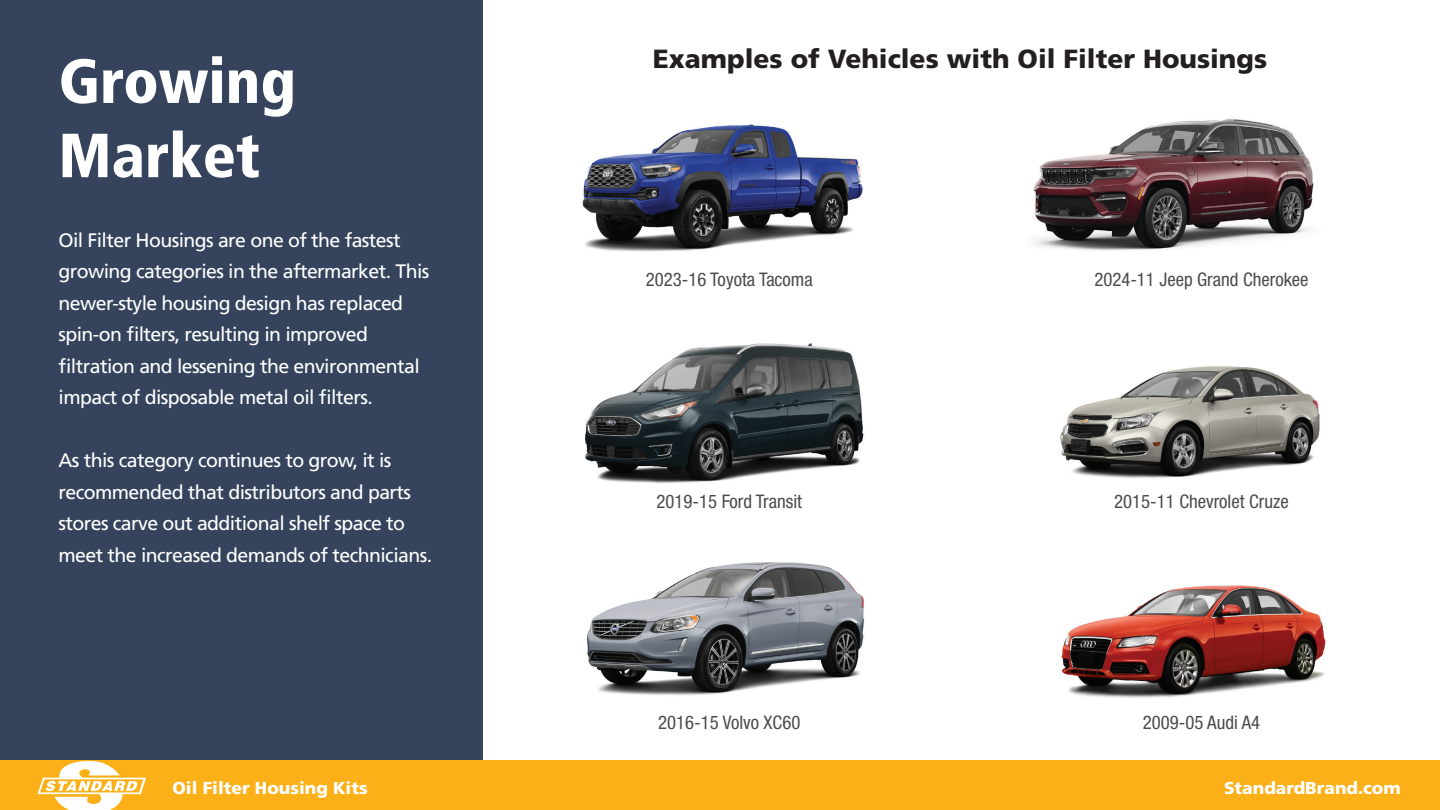
<style>
.page{position:relative;width:1440px;height:810px;background:#fff}
.page>*{position:absolute;margin:0;border:0;box-sizing:border-box;transform-origin:0 0}
.t1{font:900 condensed 62.25px/74.2px "Frutiger LT Std";color:#fff}
.t2{font:900 26.25px "Frutiger LT Std";color:#231f20}
.t3{font:19.5px/31.5px "Frutiger LT Std";letter-spacing:-.03em;color:#fff}
.t4{font:condensed 18.75px "Helvetica Neue LT Std";color:#4b4c4d}
.t5{font:900 17.25px "Frutiger LT Std";color:#fff}
</style>
<div class="page">
<div style="left:0;top:0;width:483px;height:810px;background:#35445c"></div>
<div style="left:0;top:761px;width:1440px;height:49px;background:#fbb017"></div>
<svg style="left:38px;top:760px;width:108px;height:50px"></svg>
<img style="left:582px;top:124px;width:281px;height:128px">
<img style="left:585px;top:343px;width:279px;height:141px">
<img style="left:587px;top:562px;width:278px;height:133px">
<img style="left:1033px;top:118px;width:281px;height:133px">
<img style="left:1060px;top:366px;width:260px;height:112px">
<img style="left:1061px;top:585px;width:265px;height:113px">
<h1 class="t1" style="left:58px;top:44px;width:239px">Growing<br>Market</h1>
<p class="t3" style="left:58px;top:224px;width:372px">Oil Filter Housings are one of the fastest growing categories in the aftermarket. This newer-style housing design has replaced spin-on filters, resulting in improved filtration and lessening the environmental impact of disposable metal oil filters.</p>
<p class="t3" style="left:58px;top:445px;width:375px">As this category continues to grow, it is recommended that distributors and parts stores carve out additional shelf space to meet the increased demands of technicians.</p>
<h2 class="t2" style="left:653px;top:43px;width:616px">Examples of Vehicles with Oil Filter Housings</h2>
<p class="t4" style="left:646px;top:269px;width:168px">2023-16 Toyota Tacoma</p>
<p class="t4" style="left:1094px;top:269px;width:216px">2024-11 Jeep Grand Cherokee</p>
<p class="t4" style="left:657px;top:490px;width:147px">2019-15 Ford Transit</p>
<p class="t4" style="left:1114px;top:490px;width:176px">2015-11 Chevrolet Cruze</p>
<p class="t4" style="left:658px;top:711px;width:144px">2016-15 Volvo XC60</p>
<p class="t4" style="left:1143px;top:711px;width:119px">2009-05 Audi A4</p>
<p class="t5" style="left:172px;top:777px;width:197px">Oil Filter Housing Kits</p>
<p class="t5" style="left:1224px;top:777px;width:178px">StandardBrand.com</p>
</div>
